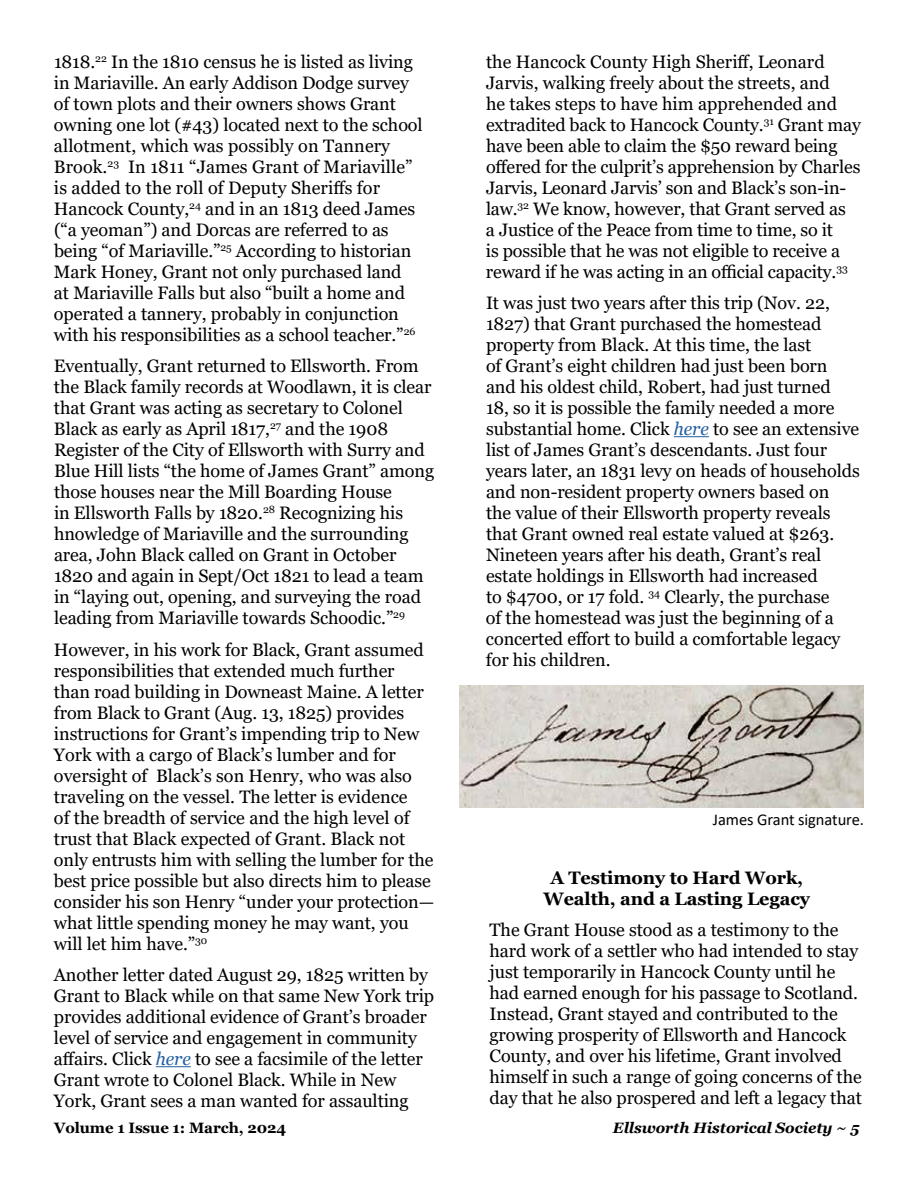
<style>
.page{position:relative;width:918px;height:1188px;background:#fff}
.page>*{position:absolute;margin:0;border:0;box-sizing:border-box;transform-origin:0 0}
.t1{font:18px/21px "Georgia";letter-spacing:-.005em;color:#000}
.t2{font:700 18px/21px "Georgia";letter-spacing:-.005em;color:#000;text-align:center}
.t3{font:16.5px "Calibri";letter-spacing:-.005em;color:#000}
.t4{font:italic 700 15px "Georgia";letter-spacing:-.005em;color:#000}
.t5{font:700 15px "Georgia";letter-spacing:-.005em;color:#000}
.s1{font-style:italic;color:#215e9e}
</style>
<div class="page">
<hr style="left:156px;top:1066px;width:35px;height:1px;background:#215e9e">
<hr style="left:674px;top:436px;width:35px;height:1px;background:#215e9e">
<img style="left:459px;top:685px;width:405px;height:123px">
<p class="t1" style="left:54px;top:51px;width:370px">1818.<sup>22</sup> In the 1810 census he is listed as living in Mariaville. An early Addison Dodge survey of town plots and their owners shows Grant owning one lot (#43) located next to the school allotment, which was possibly on Tannery Brook.<sup>23</sup> In 1811 “James Grant of Mariaville” is added to the roll of Deputy Sheriffs for Hancock County,<sup>24</sup> and in an 1813 deed James (“a yeoman”) and Dorcas are referred to as being “of Mariaville.”<sup>25</sup> According to historian Mark Honey, Grant not only purchased land<br>at Mariaville Falls but also “built a home and operated a tannery, probably in conjunction with his responsibilities as a school teacher.”<sup>26</sup></p>
<p class="t1" style="left:54px;top:356px;width:382px">Eventually, Grant returned to Ellsworth. From the Black family records at Woodlawn, it is clear that Grant was acting as secretary to Colonel Black as early as April 1817,<sup>27</sup> and the 1908<br>Register of the City of Ellsworth with Surry and Blue Hill lists “the home of James Grant” among those houses near the Mill Boarding House<br>in Ellsworth Falls by 1820.<sup>28</sup> Recognizing his hnowledge of Mariaville and the surrounding area, John Black called on Grant in October 1820 and again in Sept/Oct 1821 to lead a team in “laying out, opening, and surveying the road leading from Mariaville towards Schoodic.”<sup>29</sup></p>
<p class="t1" style="left:54px;top:639px;width:382px">However, in his work for Black, Grant assumed responsibilities that extended much further than road building in Downeast Maine. A letter from Black to Grant (Aug. 13, 1825) provides instructions for Grant’s impending trip to New York with a cargo of Black’s lumber and for oversight of Black’s son Henry, who was also traveling on the vessel. The letter is evidence<br>of the breadth of service and the high level of trust that Black expected of Grant. Black not only entrusts him with selling the lumber for the best price possible but also directs him to please consider his son Henry “under your protection— what little spending money he may want, you will let him have.”<sup>30</sup></p>
<p class="t1" style="left:54px;top:965px;width:382px">Another letter dated August 29, 1825 written by Grant to Black while on that same New York trip provides additional evidence of Grant’s broader level of service and engagement in community affairs. Click <span class="s1">here</span> to see a facsimile of the letter Grant wrote to Colonel Black. While in New York, Grant sees a man wanted for assaulting</p>
<p class="t1" style="left:486px;top:51px;width:376px">the Hancock County High Sheriff, Leonard Jarvis, walking freely about the streets, and<br>he takes steps to have him apprehended and extradited back to Hancock County.<sup>31</sup> Grant may have been able to claim the $50 reward being offered for the culprit’s apprehension by Charles Jarvis, Leonard Jarvis’ son and Black’s son-in&shy;law.<sup>32</sup> We know, however, that Grant served as<br>a Justice of the Peace from time to time, so it<br>is possible that he was not eligible to receive a reward if he was acting in an official capacity.<sup>33</sup></p>
<p class="t1" style="left:486px;top:293px;width:375px">It was just two years after this trip (Nov. 22, 1827) that Grant purchased the homestead property from Black. At this time, the last<br>of Grant’s eight children had just been born and his oldest child, Robert, had just turned<br>18, so it is possible the family needed a more substantial home. Click <span class="s1">here</span> to see an extensive list of James Grant’s descendants. Just four years later, an 1831 levy on heads of households and non-resident property owners based on<br>the value of their Ellsworth property reveals that Grant owned real estate valued at $263.<br>Nineteen years after his death, Grant’s real estate holdings in Ellsworth had increased<br>to $4700, or 17 fold. <sup>34</sup> Clearly, the purchase<br>of the homestead was just the beginning of a concerted effort to build a comfortable legacy for his children.</p>
<p class="t3" style="left:713px;top:808px;width:153px">James Grant signature.</p>
<p class="t2" style="left:544px;top:867px;width:268px">A Testimony to Hard Work,<br>Wealth, and a Lasting Legacy</p>
<p class="t1" style="left:490px;top:920px;width:374px">The Grant House stood as a testimony to the hard work of a settler who had intended to stay just temporarily in Hancock County until he had earned enough for his passage to Scotland.<br>Instead, Grant stayed and contributed to the growing prosperity of Ellsworth and Hancock County, and over his lifetime, Grant involved himself in such a range of going concerns of the day that he also prospered and left a legacy that</p>
<p class="t5" style="left:54px;top:1118px;width:234px">Volume 1 Issue 1: March, 2024</p>
<p class="t4" style="left:613px;top:1118px;width:248px">Ellsworth Historical Society ~ 5</p>
</div>
